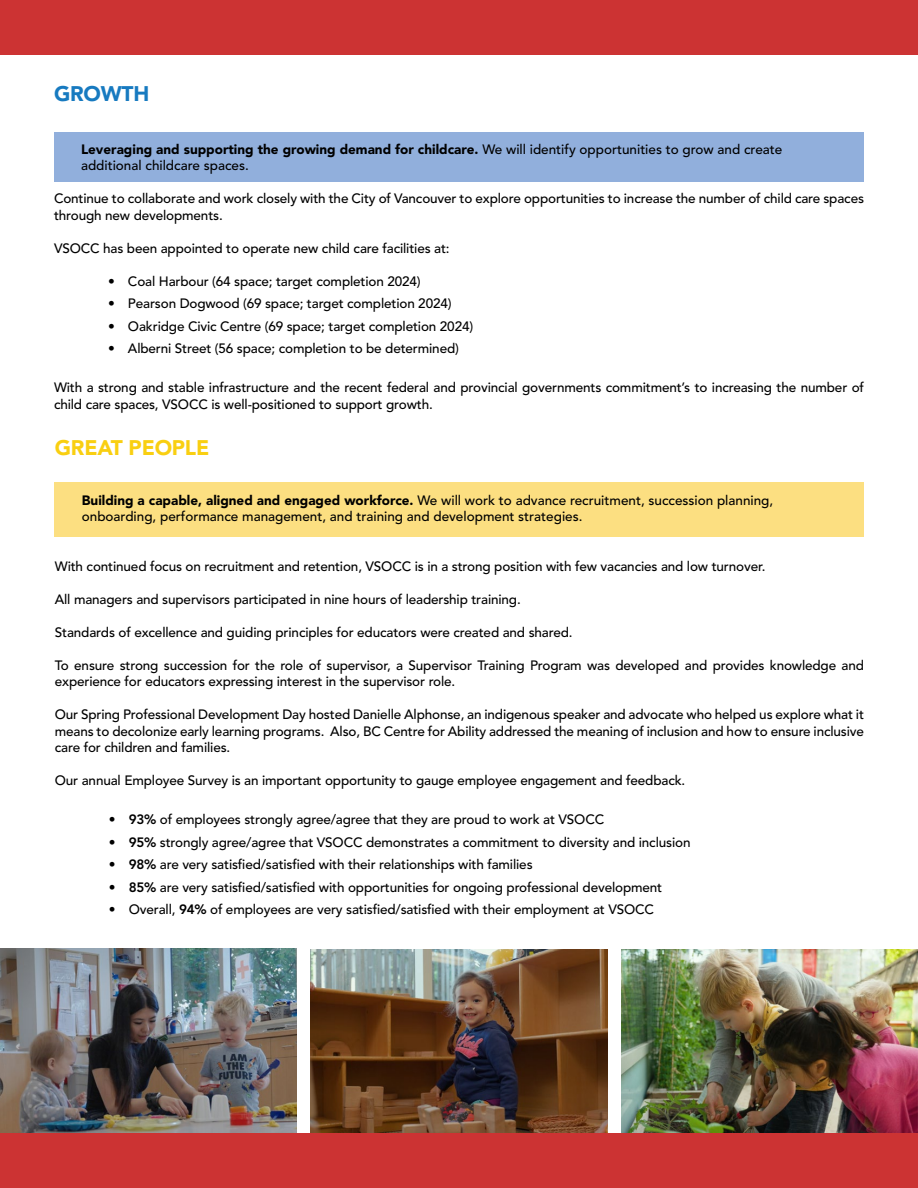
<style>
.page{position:relative;width:918px;height:1188px;background:#fff}
.page>*{position:absolute;margin:0;border:0;box-sizing:border-box;transform-origin:0 0}
.t1{font:900 21px "Avenir";letter-spacing:-.01em;color:#f9cf11}
.t2{font:900 21px "Avenir";letter-spacing:-.01em;color:#177ac0}
.t3{font:500 13.5px/16.5px "Avenir";letter-spacing:-.01em;color:#000}
.s1{font-weight:900}
.s2{font-weight:800}
</style>
<div class="page">
<div style="left:54px;top:133px;width:810px;height:49px;background:#91afdc"></div>
<div style="left:54px;top:482px;width:810px;height:55px;background:#fcdf81"></div>
<img style="left:311px;top:949px;width:296px;height:184px">
<img style="left:0;top:949px;width:297px;height:183px">
<img style="left:621px;top:949px;width:297px;height:184px">
<div style="left:0;top:0;width:918px;height:55px;background:#c33"></div>
<div style="left:0;top:1133px;width:918px;height:55px;background:#c33"></div>
<h1 class="t2" style="left:54px;top:81px;width:97px">GROWTH</h1>
<p class="t3" style="left:81px;top:141px;width:703px"><span class="s1">Leveraging and supporting the growing demand for childcare.</span> We will identify opportunities to grow and create additional childcare spaces.</p>
<p class="t3" style="left:54px;top:191px;width:812px">Continue to collaborate and work closely with the City of Vancouver to explore opportunities to increase the number of child care spaces through new developments.</p>
<p class="t3" style="left:54px;top:240px;width:397px">VSOCC has been appointed to operate new child care facilities at:</p>
<p class="t3" style="left:108px;top:273px;width:314px">• Coal Harbour (64 space; target completion 2024)</p>
<p class="t3" style="left:108px;top:296px;width:345px">• Pearson Dogwood (69 space; target completion 2024)</p>
<p class="t3" style="left:108px;top:318px;width:367px">• Oakridge Civic Centre (69 space; target completion 2024)</p>
<p class="t3" style="left:108px;top:341px;width:352px">• Alberni Street (56 space; completion to be determined)</p>
<p class="t3" style="left:54px;top:380px;width:812px">With a strong and stable infrastructure and the recent federal and provincial governments commitment’s to increasing the number of child care spaces, VSOCC is well-positioned to support growth.</p>
<h1 class="t1" style="left:55px;top:435px;width:156px">GREAT PEOPLE</h1>
<p class="t3" style="left:82px;top:492px;width:693px"><span class="s1">Building a capable, aligned and engaged workforce.</span> We will work to advance recruitment, succession planning, onboarding, performance management, and training and development strategies.</p>
<p class="t3" style="left:55px;top:558px;width:712px">With continued focus on recruitment and retention, VSOCC is in a strong position with few vacancies and low turnover.</p>
<p class="t3" style="left:55px;top:591px;width:468px">All managers and supervisors participated in nine hours of leadership training.</p>
<p class="t3" style="left:55px;top:624px;width:519px">Standards of excellence and guiding principles for educators were created and shared.</p>
<p class="t3" style="left:55px;top:657px;width:811px">To ensure strong succession for the role of supervisor, a Supervisor Training Program was developed and provides knowledge and experience for educators expressing interest in the supervisor role.</p>
<p class="t3" style="left:55px;top:707px;width:811px;text-align:justify">Our Spring Professional Development Day hosted Danielle Alphonse, an indigenous speaker and advocate who helped us explore what it means to decolonize early learning programs. Also, BC Centre for Ability addressed the meaning of inclusion and how to ensure inclusive care for children and families.</p>
<p class="t3" style="left:55px;top:773px;width:632px">Our annual Employee Survey is an important opportunity to gauge employee engagement and feedback.</p>
<p class="t3" style="left:109px;top:812px;width:497px">• <span class="s2">93%</span> of employees strongly agree/agree that they are proud to work at VSOCC</p>
<p class="t3" style="left:109px;top:834px;width:583px">• <span class="s2">95%</span> strongly agree/agree that VSOCC demonstrates a commitment to diversity and inclusion</p>
<p class="t3" style="left:109px;top:857px;width:425px">• <span class="s2">98%</span> are very satisfied/satisfied with their relationships with families</p>
<p class="t3" style="left:109px;top:879px;width:555px">• <span class="s2">85%</span> are very satisfied/satisfied with opportunities for ongoing professional development</p>
<p class="t3" style="left:109px;top:902px;width:547px">• Overall, <span class="s2">94%</span> of employees are very satisfied/satisfied with their employment at VSOCC</p>
</div>
